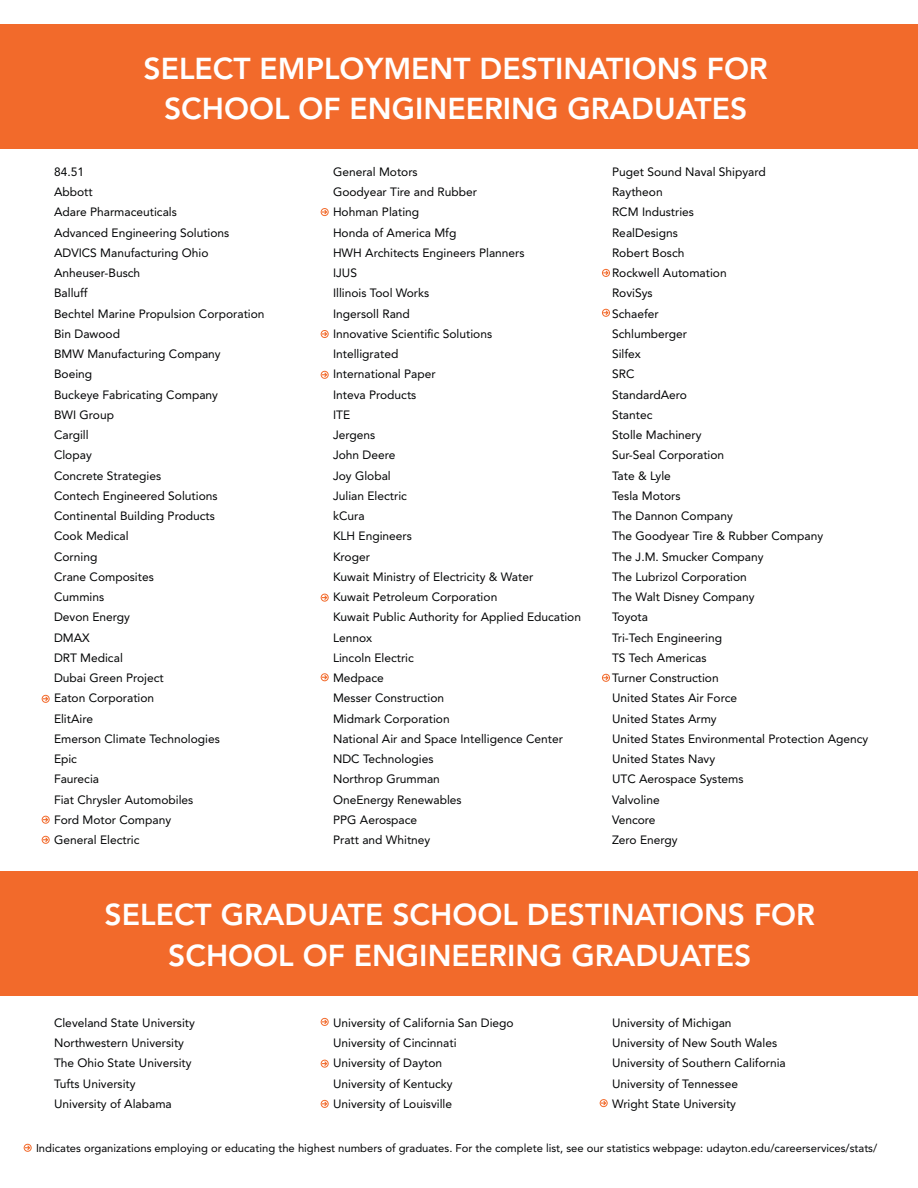
<style>
.page{position:relative;width:918px;height:1188px;background:#fff}
.page>*{position:absolute;margin:0;border:0;box-sizing:border-box;transform-origin:0 0}
.t1{font:800 30px "Avenir LT Std";color:#fff}
.t2{font:12px "Avenir LT Std";color:#020304}
.t3{font:11.25px "Avenir LT Std";color:#020304}
</style>
<div class="page">
<div style="left:0;top:24px;width:918px;height:124px;background:#f26a2b"></div>
<div style="left:0;top:872px;width:918px;height:124px;background:#f26a2b"></div>
<div style="left:24px;top:1144px;width:7px;height:8px;border:1px solid #f26a2b;border-radius:50%"></div>
<div style="left:42px;top:836px;width:7px;height:8px;border:1px solid #f26a2b;border-radius:50%"></div>
<div style="left:42px;top:816px;width:7px;height:7px;border:1px solid #f26a2b;border-radius:50%"></div>
<div style="left:42px;top:695px;width:7px;height:8px;border:1px solid #f26a2b;border-radius:50%"></div>
<div style="left:321px;top:208px;width:7px;height:8px;border:1px solid #f26a2b;border-radius:50%"></div>
<div style="left:321px;top:594px;width:7px;height:7px;border:1px solid #f26a2b;border-radius:50%"></div>
<div style="left:321px;top:1018px;width:7px;height:8px;border:1px solid #f26a2b;border-radius:50%"></div>
<div style="left:600px;top:1099px;width:7px;height:8px;border:1px solid #f26a2b;border-radius:50%"></div>
<div style="left:321px;top:330px;width:7px;height:8px;border:1px solid #f26a2b;border-radius:50%"></div>
<div style="left:321px;top:371px;width:7px;height:8px;border:1px solid #f26a2b;border-radius:50%"></div>
<div style="left:321px;top:674px;width:7px;height:7px;border:1px solid #f26a2b;border-radius:50%"></div>
<svg style="left:604px;top:271px;width:4px;height:4px"></svg>
<div style="left:602px;top:269px;width:8px;height:8px;border:1px solid #f26a2b;border-radius:50%"></div>
<div style="left:602px;top:309px;width:8px;height:7px;border:1px solid #f26a2b;border-radius:50%"></div>
<svg style="left:604px;top:676px;width:4px;height:4px"></svg>
<div style="left:602px;top:674px;width:8px;height:8px;border:1px solid #f26a2b;border-radius:50%"></div>
<div style="left:321px;top:1060px;width:7px;height:7px;border:1px solid #f26a2b;border-radius:50%"></div>
<div style="left:321px;top:1100px;width:7px;height:8px;border:1px solid #f26a2b;border-radius:50%"></div>
<p class="t1" style="left:144px;top:51px;width:626px">SELECT EMPLOYMENT DESTINATIONS FOR</p>
<p class="t1" style="left:164px;top:91px;width:585px">SCHOOL OF ENGINEERING GRADUATES</p>
<p class="t2" style="left:54px;top:165px;width:32px">84.51</p>
<p class="t2" style="left:54px;top:185px;width:40px">Abbott</p>
<p class="t2" style="left:54px;top:205px;width:124px">Adare Pharmaceuticals</p>
<p class="t2" style="left:54px;top:225px;width:177px">Advanced Engineering Solutions</p>
<p class="t2" style="left:54px;top:246px;width:156px">ADVICS Manufacturing Ohio</p>
<p class="t2" style="left:54px;top:266px;width:88px">Anheuser-Busch</p>
<p class="t2" style="left:54px;top:286px;width:35px">Balluff</p>
<p class="t2" style="left:54px;top:306px;width:212px">Bechtel Marine Propulsion Corporation</p>
<p class="t2" style="left:54px;top:327px;width:68px">Bin Dawood</p>
<p class="t2" style="left:54px;top:347px;width:168px">BMW Manufacturing Company</p>
<p class="t2" style="left:54px;top:367px;width:40px">Boeing</p>
<p class="t2" style="left:54px;top:387px;width:166px">Buckeye Fabricating Company</p>
<p class="t2" style="left:54px;top:408px;width:62px">BWI Group</p>
<p class="t2" style="left:54px;top:428px;width:36px">Cargill</p>
<p class="t2" style="left:54px;top:448px;width:39px">Clopay</p>
<p class="t2" style="left:54px;top:468px;width:109px">Concrete Strategies</p>
<p class="t2" style="left:54px;top:489px;width:165px">Contech Engineered Solutions</p>
<p class="t2" style="left:54px;top:509px;width:162px">Continental Building Products</p>
<p class="t2" style="left:54px;top:529px;width:76px">Cook Medical</p>
<p class="t2" style="left:54px;top:549px;width:45px">Corning</p>
<p class="t2" style="left:54px;top:570px;width:101px">Crane Composites</p>
<p class="t2" style="left:54px;top:590px;width:52px">Cummins</p>
<p class="t2" style="left:54px;top:610px;width:78px">Devon Energy</p>
<p class="t2" style="left:54px;top:630px;width:37px">DMAX</p>
<p class="t2" style="left:54px;top:651px;width:70px">DRT Medical</p>
<p class="t2" style="left:54px;top:671px;width:111px">Dubai Green Project</p>
<p class="t2" style="left:54px;top:691px;width:102px">Eaton Corporation</p>
<p class="t2" style="left:54px;top:711px;width:41px">ElitAire</p>
<p class="t2" style="left:54px;top:732px;width:167px">Emerson Climate Technologies</p>
<p class="t2" style="left:54px;top:752px;width:25px">Epic</p>
<p class="t2" style="left:54px;top:772px;width:47px">Faurecia</p>
<p class="t2" style="left:54px;top:792px;width:141px">Fiat Chrysler Automobiles</p>
<p class="t2" style="left:54px;top:813px;width:119px">Ford Motor Company</p>
<p class="t2" style="left:54px;top:833px;width:87px">General Electric</p>
<p class="t2" style="left:333px;top:165px;width:86px">General Motors</p>
<p class="t2" style="left:333px;top:185px;width:146px">Goodyear Tire and Rubber</p>
<p class="t2" style="left:333px;top:205px;width:88px">Hohman Plating</p>
<p class="t2" style="left:333px;top:225px;width:125px">Honda of America Mfg</p>
<p class="t2" style="left:333px;top:246px;width:193px">HWH Architects Engineers Planners</p>
<p class="t2" style="left:333px;top:266px;width:26px">IJUS</p>
<p class="t2" style="left:333px;top:286px;width:98px">Illinois Tool Works</p>
<p class="t2" style="left:333px;top:306px;width:78px">Ingersoll Rand</p>
<p class="t2" style="left:333px;top:327px;width:161px">Innovative Scientific Solutions</p>
<p class="t2" style="left:333px;top:347px;width:67px">Intelligrated</p>
<p class="t2" style="left:333px;top:367px;width:104px">International Paper</p>
<p class="t2" style="left:333px;top:387px;width:85px">Inteva Products</p>
<p class="t2" style="left:333px;top:408px;width:19px">ITE</p>
<p class="t2" style="left:333px;top:428px;width:44px">Jergens</p>
<p class="t2" style="left:333px;top:448px;width:64px">John Deere</p>
<p class="t2" style="left:333px;top:468px;width:59px">Joy Global</p>
<p class="t2" style="left:333px;top:489px;width:76px">Julian Electric</p>
<p class="t2" style="left:333px;top:509px;width:33px">kCura</p>
<p class="t2" style="left:333px;top:529px;width:80px">KLH Engineers</p>
<p class="t2" style="left:333px;top:549px;width:38px">Kroger</p>
<p class="t2" style="left:333px;top:570px;width:202px">Kuwait Ministry of Electricity &amp; Water</p>
<p class="t2" style="left:333px;top:590px;width:166px">Kuwait Petroleum Corporation</p>
<p class="t2" style="left:333px;top:610px;width:250px">Kuwait Public Authority for Applied Education</p>
<p class="t2" style="left:333px;top:630px;width:41px">Lennox</p>
<p class="t2" style="left:333px;top:651px;width:82px">Lincoln Electric</p>
<p class="t2" style="left:333px;top:671px;width:52px">Medpace</p>
<p class="t2" style="left:333px;top:691px;width:113px">Messer Construction</p>
<p class="t2" style="left:333px;top:711px;width:118px">Midmark Corporation</p>
<p class="t2" style="left:333px;top:732px;width:232px">National Air and Space Intelligence Center</p>
<p class="t2" style="left:333px;top:752px;width:102px">NDC Technologies</p>
<p class="t2" style="left:333px;top:772px;width:108px">Northrop Grumman</p>
<p class="t2" style="left:333px;top:792px;width:130px">OneEnergy Renewables</p>
<p class="t2" style="left:333px;top:813px;width:86px">PPG Aerospace</p>
<p class="t2" style="left:333px;top:833px;width:99px">Pratt and Whitney</p>
<p class="t2" style="left:612px;top:165px;width:155px">Puget Sound Naval Shipyard</p>
<p class="t2" style="left:612px;top:185px;width:52px">Raytheon</p>
<p class="t2" style="left:612px;top:205px;width:84px">RCM Industries</p>
<p class="t2" style="left:612px;top:225px;width:67px">RealDesigns</p>
<p class="t2" style="left:612px;top:246px;width:74px">Robert Bosch</p>
<p class="t2" style="left:612px;top:266px;width:116px">Rockwell Automation</p>
<p class="t2" style="left:612px;top:286px;width:42px">RoviSys</p>
<p class="t2" style="left:612px;top:306px;width:48px">Schaefer</p>
<p class="t2" style="left:612px;top:327px;width:77px">Schlumberger</p>
<p class="t2" style="left:612px;top:347px;width:30px">Silfex</p>
<p class="t2" style="left:612px;top:367px;width:24px">SRC</p>
<p class="t2" style="left:612px;top:387px;width:76px">StandardAero</p>
<p class="t2" style="left:612px;top:408px;width:42px">Stantec</p>
<p class="t2" style="left:612px;top:428px;width:91px">Stolle Machinery</p>
<p class="t2" style="left:612px;top:448px;width:114px">Sur-Seal Corporation</p>
<p class="t2" style="left:612px;top:468px;width:60px">Tate &amp; Lyle</p>
<p class="t2" style="left:612px;top:489px;width:70px">Tesla Motors</p>
<p class="t2" style="left:612px;top:509px;width:122px">The Dannon Company</p>
<p class="t2" style="left:612px;top:529px;width:213px">The Goodyear Tire &amp; Rubber Company</p>
<p class="t2" style="left:612px;top:549px;width:153px">The J.M. Smucker Company</p>
<p class="t2" style="left:612px;top:570px;width:136px">The Lubrizol Corporation</p>
<p class="t2" style="left:612px;top:590px;width:144px">The Walt Disney Company</p>
<p class="t2" style="left:612px;top:610px;width:38px">Toyota</p>
<p class="t2" style="left:612px;top:630px;width:112px">Tri-Tech Engineering</p>
<p class="t2" style="left:612px;top:651px;width:96px">TS Tech Americas</p>
<p class="t2" style="left:612px;top:671px;width:108px">Turner Construction</p>
<p class="t2" style="left:612px;top:691px;width:127px">United States Air Force</p>
<p class="t2" style="left:612px;top:711px;width:106px">United States Army</p>
<p class="t2" style="left:612px;top:732px;width:258px">United States Environmental Protection Agency</p>
<p class="t2" style="left:612px;top:752px;width:105px">United States Navy</p>
<p class="t2" style="left:612px;top:772px;width:133px">UTC Aerospace Systems</p>
<p class="t2" style="left:612px;top:792px;width:49px">Valvoline</p>
<p class="t2" style="left:612px;top:813px;width:45px">Vencore</p>
<p class="t2" style="left:612px;top:833px;width:67px">Zero Energy</p>
<p class="t1" style="left:105px;top:897px;width:712px">SELECT GRADUATE SCHOOL DESTINATIONS FOR</p>
<p class="t1" style="left:168px;top:938px;width:585px">SCHOOL OF ENGINEERING GRADUATES</p>
<p class="t2" style="left:54px;top:1016px;width:142px">Cleveland State University</p>
<p class="t2" style="left:54px;top:1036px;width:132px">Northwestern University</p>
<p class="t2" style="left:54px;top:1056px;width:139px">The Ohio State University</p>
<p class="t2" style="left:54px;top:1077px;width:83px">Tufts University</p>
<p class="t2" style="left:54px;top:1097px;width:119px">University of Alabama</p>
<p class="t2" style="left:333px;top:1016px;width:182px">University of California San Diego</p>
<p class="t2" style="left:333px;top:1036px;width:125px">University of Cincinnati</p>
<p class="t2" style="left:333px;top:1056px;width:111px">University of Dayton</p>
<p class="t2" style="left:333px;top:1077px;width:121px">University of Kentucky</p>
<p class="t2" style="left:333px;top:1097px;width:121px">University of Louisville</p>
<p class="t2" style="left:612px;top:1016px;width:121px">University of Michigan</p>
<p class="t2" style="left:612px;top:1036px;width:167px">University of New South Wales</p>
<p class="t2" style="left:612px;top:1056px;width:175px">University of Southern California</p>
<p class="t2" style="left:612px;top:1077px;width:128px">University of Tennessee</p>
<p class="t2" style="left:612px;top:1097px;width:126px">Wright State University</p>
<p class="t3" style="left:36px;top:1142px;width:843px">Indicates organizations employing or educating the highest numbers of graduates. For the complete list, see our statistics webpage: udayton.edu/careerservices/stats/</p>
</div>
